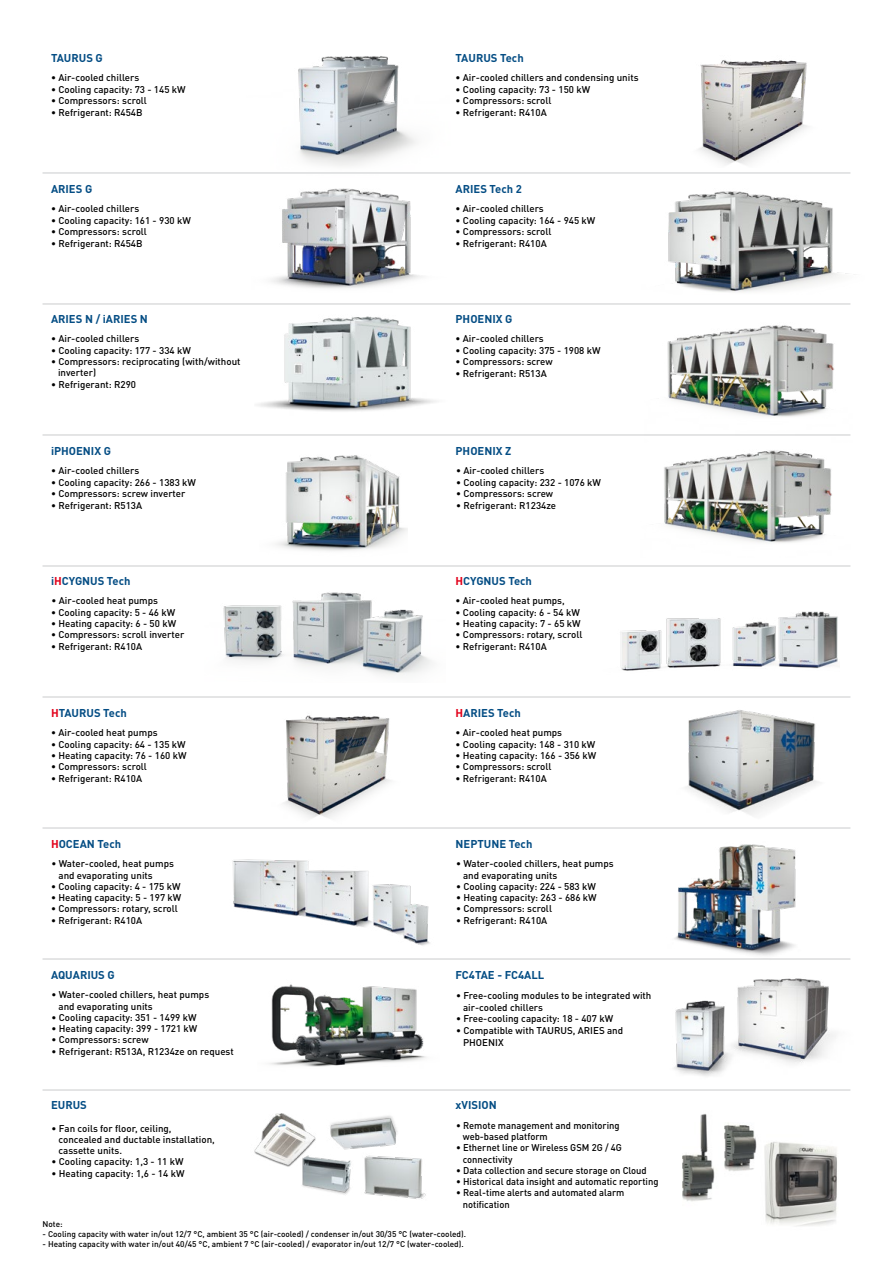
<style>
.page{position:relative;width:893px;height:1263px;background:#fff}
.page>*{position:absolute;margin:0;border:0;box-sizing:border-box;transform-origin:0 0}
.t1{font:700 11.25px "DIN Pro";color:#044d84}
.t2{font:500 9.75px/11.2px "DIN Pro";color:#000}
.t3{font:500 9.75px/11.2px "DIN Pro";color:#000;scale:.96 1}
.t4{font:500 8.25px "DIN Pro";color:#000}
.s1{color:#e2001a}
</style>
<div class="page">
<hr style="left:43px;top:827px;width:807px;height:1px;background:#d0d1d2">
<hr style="left:43px;top:696px;width:807px;height:1px;background:#d0d1d2">
<hr style="left:43px;top:565px;width:807px;height:1px;background:#d0d1d2">
<hr style="left:43px;top:434px;width:807px;height:1px;background:#d0d1d2">
<hr style="left:43px;top:303px;width:807px;height:2px;background:#d0d1d2">
<hr style="left:43px;top:172px;width:807px;height:2px;background:#d0d1d2">
<hr style="left:43px;top:958px;width:807px;height:1px;background:#d0d1d2">
<hr style="left:43px;top:1089px;width:807px;height:1px;background:#d0d1d2">
<img style="left:258px;top:958px;width:181px;height:109px">
<img style="left:737px;top:978px;width:99px;height:86px">
<img style="left:674px;top:990px;width:76px;height:86px">
<img style="left:364px;top:1155px;width:62px;height:44px">
<img style="left:330px;top:1116px;width:68px;height:33px">
<img style="left:302px;top:1158px;width:49px;height:37px">
<img style="left:254px;top:1113px;width:66px;height:58px">
<img style="left:271px;top:188px;width:151px;height:101px">
<img style="left:668px;top:191px;width:180px;height:101px">
<img style="left:644px;top:303px;width:207px;height:133px">
<img style="left:259px;top:455px;width:149px;height:112px">
<img style="left:660px;top:844px;width:144px;height:116px">
<img style="left:627px;top:710px;width:207px;height:119px">
<img style="left:223px;top:592px;width:209px;height:84px">
<img style="left:601px;top:611px;width:238px;height:87px">
<img style="left:204px;top:715px;width:251px;height:114px">
<img style="left:232px;top:859px;width:198px;height:87px">
<img style="left:246px;top:56px;width:207px;height:118px">
<img style="left:698px;top:60px;width:110px;height:105px">
<img style="left:682px;top:1113px;width:155px;height:113px">
<img style="left:664px;top:450px;width:168px;height:93px">
<img style="left:254px;top:304px;width:196px;height:107px">
<p class="t1" style="left:51px;top:50px;width:53px">TAURUS G</p>
<p class="t2" style="left:51px;top:72px;width:90px">• Air-cooled chillers</p>
<p class="t2" style="left:51px;top:83px;width:136px">• Cooling capacity: 73 - 145 kW</p>
<p class="t2" style="left:51px;top:94px;width:97px">• Compressors: scroll</p>
<p class="t2" style="left:51px;top:106px;width:93px">• Refrigerant: R454B</p>
<p class="t1" style="left:51px;top:181px;width:43px">ARIES G</p>
<p class="t2" style="left:51px;top:203px;width:90px">• Air-cooled chillers</p>
<p class="t2" style="left:51px;top:214px;width:141px">• Cooling capacity: 161 - 930 kW</p>
<p class="t2" style="left:51px;top:225px;width:97px">• Compressors: scroll</p>
<p class="t2" style="left:51px;top:237px;width:93px">• Refrigerant: R454B</p>
<p class="t1" style="left:51px;top:311px;width:98px">ARIES N / iARIES N</p>
<p class="t2" style="left:51px;top:333px;width:90px">• Air-cooled chillers</p>
<p class="t2" style="left:51px;top:344px;width:141px">• Cooling capacity: 177 - 334 kW</p>
<p class="t2" style="left:58px;top:355px;width:184px;text-indent:-7px">• Compressors: reciprocating (with/without inverter)</p>
<p class="t2" style="left:51px;top:378px;width:87px">• Refrigerant: R290</p>
<p class="t1" style="left:51px;top:443px;width:61px">iPHOENIX G</p>
<p class="t2" style="left:51px;top:465px;width:90px">• Air-cooled chillers</p>
<p class="t2" style="left:51px;top:476px;width:147px">• Cooling capacity: 266 - 1383 kW</p>
<p class="t2" style="left:51px;top:487px;width:136px">• Compressors: screw inverter</p>
<p class="t2" style="left:51px;top:499px;width:93px">• Refrigerant: R513A</p>
<p class="t1" style="left:51px;top:573px;width:81px">i<span class="s1">H</span>CYGNUS Tech</p>
<p class="t2" style="left:52px;top:595px;width:108px">• Air-cooled heat pumps</p>
<p class="t2" style="left:51px;top:606px;width:126px">• Cooling capacity: 5 - 46 kW</p>
<p class="t2" style="left:51px;top:617px;width:127px">• Heating capacity: 6 - 50 kW</p>
<p class="t2" style="left:51px;top:628px;width:135px">• Compressors: scroll inverter</p>
<p class="t2" style="left:51px;top:640px;width:93px">• Refrigerant: R410A</p>
<p class="t1" style="left:51px;top:705px;width:77px"><span class="s1">H</span>TAURUS Tech</p>
<p class="t2" style="left:51px;top:727px;width:108px">• Air-cooled heat pumps</p>
<p class="t2" style="left:51px;top:738px;width:136px">• Cooling capacity: 64 - 135 kW</p>
<p class="t2" style="left:51px;top:749px;width:137px">• Heating capacity: 76 - 160 kW</p>
<p class="t2" style="left:51px;top:761px;width:97px">• Compressors: scroll</p>
<p class="t2" style="left:51px;top:773px;width:93px">• Refrigerant: R410A</p>
<p class="t1" style="left:51px;top:836px;width:72px"><span class="s1">H</span>OCEAN Tech</p>
<p class="t2" style="left:59px;top:858px;width:117px;text-indent:-7px">• Water-cooled, heat pumps and evaporating units</p>
<p class="t2" style="left:51px;top:880px;width:131px">• Cooling capacity: 4 - 175 kW</p>
<p class="t2" style="left:51px;top:892px;width:132px">• Heating capacity: 5 - 197 kW</p>
<p class="t2" style="left:51px;top:903px;width:128px">• Compressors: rotary, scroll</p>
<p class="t2" style="left:51px;top:915px;width:93px">• Refrigerant: R410A</p>
<p class="t1" style="left:51px;top:967px;width:65px">AQUARIUS G</p>
<p class="t2" style="left:59px;top:989px;width:152px;text-indent:-7px">• Water-cooled chillers, heat pumps and evaporating units</p>
<p class="t2" style="left:52px;top:1011px;width:147px">• Cooling capacity: 351 - 1499 kW</p>
<p class="t2" style="left:52px;top:1023px;width:147px">• Heating capacity: 399 - 1721 kW</p>
<p class="t2" style="left:52px;top:1034px;width:99px">• Compressors: screw</p>
<p class="t2" style="left:52px;top:1046px;width:184px">• Refrigerant: R513A, R1234ze on request</p>
<p class="t1" style="left:51px;top:1097px;width:37px">EURUS</p>
<p class="t2" style="left:59px;top:1122px;width:158px;text-indent:-7px">• Fan coils for floor, ceiling, concealed and ductable installation, cassette units.</p>
<p class="t2" style="left:52px;top:1156px;width:134px">• Cooling capacity: 1,3 - 11 kW</p>
<p class="t2" style="left:52px;top:1167px;width:134px">• Heating capacity: 1,6 - 14 kW</p>
<p class="t1" style="left:456px;top:50px;width:70px">TAURUS Tech</p>
<p class="t2" style="left:456px;top:72px;width:184px">• Air-cooled chillers and condensing units</p>
<p class="t2" style="left:456px;top:83px;width:136px">• Cooling capacity: 73 - 150 kW</p>
<p class="t2" style="left:456px;top:94px;width:97px">• Compressors: scroll</p>
<p class="t2" style="left:456px;top:106px;width:93px">• Refrigerant: R410A</p>
<p class="t1" style="left:456px;top:181px;width:68px">ARIES Tech 2</p>
<p class="t2" style="left:456px;top:203px;width:90px">• Air-cooled chillers</p>
<p class="t2" style="left:456px;top:214px;width:141px">• Cooling capacity: 164 - 945 kW</p>
<p class="t2" style="left:456px;top:225px;width:97px">• Compressors: scroll</p>
<p class="t2" style="left:456px;top:237px;width:93px">• Refrigerant: R410A</p>
<p class="t1" style="left:456px;top:311px;width:58px">PHOENIX G</p>
<p class="t2" style="left:456px;top:333px;width:90px">• Air-cooled chillers</p>
<p class="t2" style="left:456px;top:344px;width:147px">• Cooling capacity: 375 - 1908 kW</p>
<p class="t2" style="left:456px;top:355px;width:99px">• Compressors: screw</p>
<p class="t2" style="left:456px;top:367px;width:93px">• Refrigerant: R513A</p>
<p class="t1" style="left:456px;top:443px;width:57px">PHOENIX Z</p>
<p class="t2" style="left:456px;top:465px;width:90px">• Air-cooled chillers</p>
<p class="t2" style="left:456px;top:476px;width:147px">• Cooling capacity: 232 - 1076 kW</p>
<p class="t2" style="left:456px;top:487px;width:99px">• Compressors: screw</p>
<p class="t2" style="left:456px;top:499px;width:102px">• Refrigerant: R1234ze</p>
<p class="t1" style="left:456px;top:573px;width:78px"><span class="s1">H</span>CYGNUS Tech</p>
<p class="t2" style="left:456px;top:595px;width:111px">• Air-cooled heat pumps,</p>
<p class="t2" style="left:456px;top:606px;width:126px">• Cooling capacity: 6 - 54 kW</p>
<p class="t2" style="left:456px;top:617px;width:127px">• Heating capacity: 7 - 65 kW</p>
<p class="t2" style="left:456px;top:628px;width:128px">• Compressors: rotary, scroll</p>
<p class="t2" style="left:456px;top:640px;width:93px">• Refrigerant: R410A</p>
<p class="t1" style="left:456px;top:705px;width:67px"><span class="s1">H</span>ARIES Tech</p>
<p class="t2" style="left:456px;top:727px;width:108px">• Air-cooled heat pumps</p>
<p class="t2" style="left:456px;top:738px;width:141px">• Cooling capacity: 148 - 310 kW</p>
<p class="t2" style="left:456px;top:749px;width:142px">• Heating capacity: 166 - 356 kW</p>
<p class="t2" style="left:456px;top:761px;width:97px">• Compressors: scroll</p>
<p class="t2" style="left:456px;top:773px;width:93px">• Refrigerant: R410A</p>
<p class="t1" style="left:456px;top:836px;width:78px">NEPTUNE Tech</p>
<p class="t2" style="left:463px;top:858px;width:152px;text-indent:-7px">• Water-cooled chillers, heat pumps and evaporating units</p>
<p class="t2" style="left:456px;top:880px;width:141px">• Cooling capacity: 224 - 583 kW</p>
<p class="t2" style="left:456px;top:892px;width:142px">• Heating capacity: 263 - 686 kW</p>
<p class="t2" style="left:456px;top:903px;width:97px">• Compressors: scroll</p>
<p class="t2" style="left:456px;top:915px;width:93px">• Refrigerant: R410A</p>
<p class="t1" style="left:456px;top:967px;width:90px">FC4TAE - FC4ALL</p>
<p class="t2" style="left:463px;top:989px;width:190px;line-height:11.7px;text-indent:-7px">• Free-cooling modules to be integrated with air-cooled chillers</p>
<p class="t2" style="left:456px;top:1013px;width:159px">• Free-cooling capacity: 18 - 407 kW</p>
<p class="t2" style="left:463px;top:1024px;width:162px;line-height:11.7px;text-indent:-7px">• Compatible with TAURUS, ARIES and<br>PHOENIX</p>
<p class="t1" style="left:456px;top:1097px;width:43px">xVISION</p>
<p class="t3" style="left:463px;top:1119px;width:165px;text-indent:-7px">• Remote management and monitoring web-based platform</p>
<p class="t3" style="left:463px;top:1142px;width:167px;text-indent:-7px">• Ethernet line or Wireless GSM 2G / 4G connectivity</p>
<p class="t3" style="left:456px;top:1164px;width:200px">• Data collection and secure storage on Cloud</p>
<p class="t3" style="left:456px;top:1175px;width:212px">• Historical data insight and automatic reporting</p>
<p class="t3" style="left:463px;top:1187px;width:170px;text-indent:-7px">• Real-time alerts and automated alarm notification</p>
<p class="t4" style="left:43px;top:1218px;width:22px">Note:</p>
<p class="t4" style="left:43px;top:1228px;width:425px">- Cooling capacity with water in/out 12/7 °C, ambient 35 °C (air-cooled) / condenser in/out 30/35 °C (water-cooled).</p>
<p class="t4" style="left:43px;top:1238px;width:423px">- Heating capacity with water in/out 40/45 °C, ambient 7 °C (air-cooled) / evaporator in/out 12/7 °C (water-cooled).</p>
</div>
